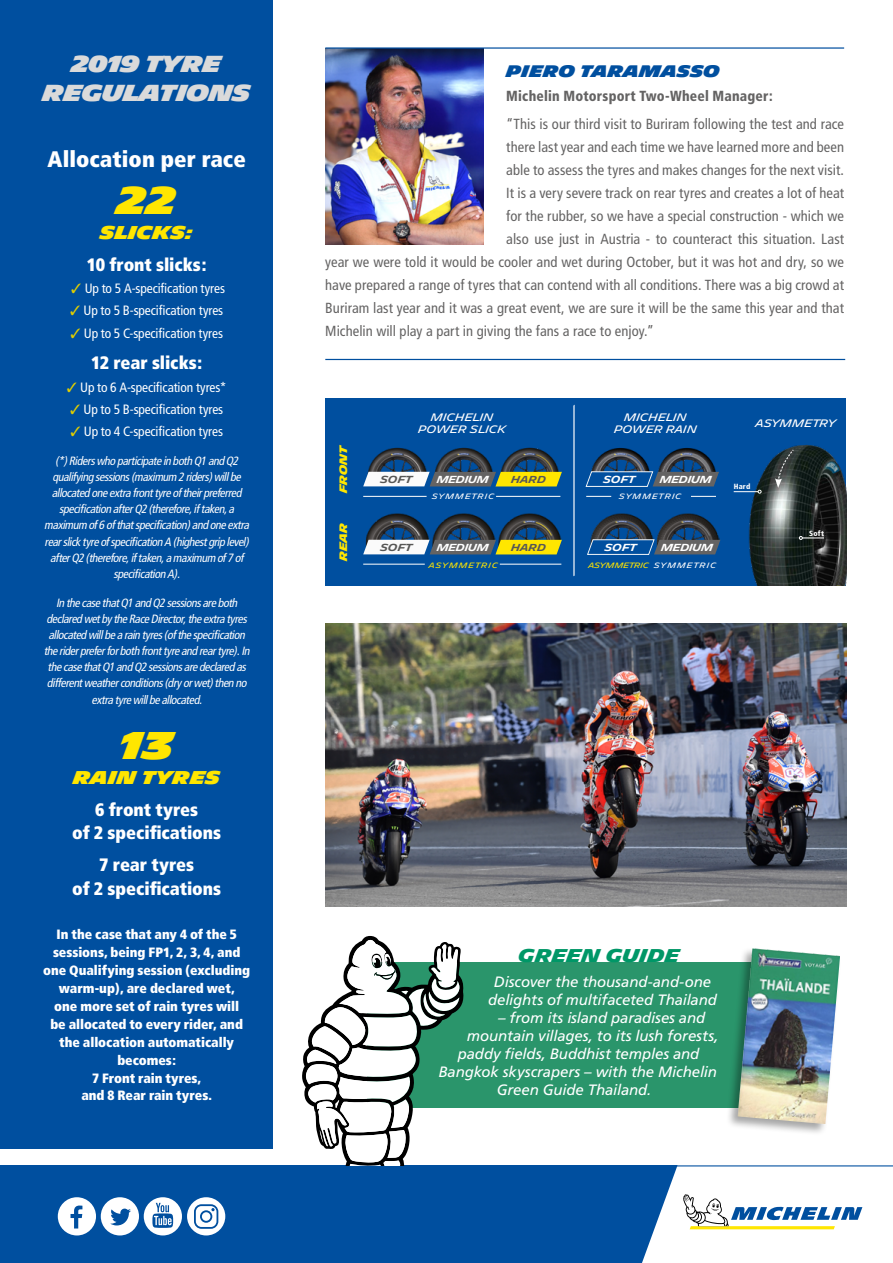
<style>
.page{position:relative;width:893px;height:1263px;background:#fff}
.page>*{position:absolute;margin:0;border:0;box-sizing:border-box;transform-origin:0 0}
.t1{font:900 37.5px "Michelin";color:#ffe600}
.t2{font:900 22.5px/28.8px "Michelin";letter-spacing:-.025em;color:#dadada;text-align:center}
.t3{font:900 condensed 22.5px "Frutiger";color:#fff}
.t4{font:900 condensed 18px/23.4px "Frutiger";letter-spacing:-.005em;color:#fff;text-align:center}
.t5{font:900 18px "Michelin";letter-spacing:-.01em;color:#ffe600}
.t6{font:700 18px "Michelin";color:#009767}
.t7{font:900 16.2px "Michelin";letter-spacing:-.005em;color:#004f9f}
.t8{font:italic 15px/18px "Frutiger";letter-spacing:-.005em;color:#fff;text-align:center}
.t9{font:condensed 14.55px "Frutiger";letter-spacing:.005em;color:#646363}
.t10{font:900 condensed 14.55px "Frutiger";letter-spacing:.015em;color:#646363;scale:.94 1}
.t11{font:900 condensed 13.5px/18px "Frutiger";letter-spacing:-.005em;color:#fff;text-align:center}
.t12{font:condensed 13.5px "Frutiger";letter-spacing:-.01em;color:#fff}
.t13{font:italic condensed 12px/16.2px "Frutiger";letter-spacing:-.03em;color:#fff;text-align:center}
.t14{font:10.5px/12.6px "Michelin";letter-spacing:-.005em;color:#fff;text-align:center}
.t15{font:700 10.5px "Michelin";color:#ffe600}
.t16{font:10.5px "Michelin";letter-spacing:-.025em;color:#fff}
.t17{font:600 9.9px "Michelin";letter-spacing:-.04em;color:#fff}
.t18{font:600 9.9px "Michelin";color:#575756}
.t19{font:7.5px "Michelin";letter-spacing:.12em;color:#fff}
.t20{font:7.5px "Michelin";letter-spacing:.125em;color:#ffe600}
.t21{font:7.5px "Michelin";color:#ffe600}
.t22{font:900 condensed 7.5px "Frutiger";letter-spacing:.03em;color:#fff}
.s1{color:#e1ce00}
</style>
<div class="page">
<div style="left:0;top:1165px;width:893px;height:98px;background:#004f9f"></div>
<svg style="left:58px;top:1197px;width:124px;height:38px"></svg>
<svg style="left:642px;top:1165px;width:251px;height:98px;background:#dce6eb"></svg>
<div style="left:187px;top:1197px;width:38px;height:38px;background:#fff;border-radius:50%"></div>
<svg style="left:194px;top:1204px;width:24px;height:25px"></svg>
<img style="left:325px;top:49px;width:158px;height:196px">
<div style="left:0;top:0;width:272px;height:1148px;background:#004f9f"></div>
<hr style="left:325px;top:47px;width:519px;height:2px;background:#004f9f">
<hr style="left:325px;top:359px;width:520px;height:1px;background:#004f9f">
<div style="left:325px;top:398px;width:521px;height:187px;background:#004f9f"></div>
<div style="left:367px;top:962px;width:457px;height:146px;background:#2a956b"></div>
<svg style="left:302px;top:936px;width:162px;height:229px"></svg>
<img style="left:748px;top:444px;width:98px;height:141px">
<svg style="left:573px;top:405px;width:2px;height:171px"></svg>
<hr style="left:363px;top:564px;width:62px;height:1px;background:#fff">
<hr style="left:500px;top:564px;width:61px;height:1px;background:#fff">
<svg style="left:586px;top:496px;width:25px;height:1px"></svg>
<svg style="left:691px;top:496px;width:25px;height:1px"></svg>
<svg style="left:799px;top:536px;width:25px;height:4px"></svg>
<svg style="left:734px;top:490px;width:27px;height:3px"></svg>
<svg style="left:775px;top:449px;width:19px;height:39px"></svg>
<img style="left:368px;top:447px;width:61px;height:25px">
<img style="left:366px;top:513px;width:63px;height:27px">
<img style="left:435px;top:447px;width:60px;height:25px">
<img style="left:432px;top:513px;width:63px;height:27px">
<img style="left:501px;top:447px;width:60px;height:25px">
<img style="left:498px;top:513px;width:63px;height:27px">
<svg style="left:363px;top:472px;width:199px;height:14px;background:#bab877"></svg>
<svg style="left:363px;top:540px;width:199px;height:14px;background:#bab776"></svg>
<img style="left:591px;top:448px;width:59px;height:23px">
<img style="left:590px;top:513px;width:63px;height:26px">
<img style="left:658px;top:448px;width:58px;height:23px">
<img style="left:657px;top:513px;width:63px;height:26px">
<svg style="left:586px;top:471px;width:133px;height:16px"></svg>
<svg style="left:587px;top:539px;width:133px;height:16px"></svg>
<hr style="left:363px;top:496px;width:64px;height:1px;background:#fff">
<hr style="left:496px;top:496px;width:64px;height:1px;background:#fff">
<img style="left:325px;top:623px;width:521px;height:283px">
<div style="left:725px;top:947px;width:116px;height:189px;background:#000;opacity:.35"></div>
<img style="left:738px;top:948px;width:102px;height:176px">
<h2 class="t2" style="left:43px;top:50px;width:210px">2019 TYRE<br>REGULATIONS</h2>
<h2 class="t3" style="left:48px;top:145px;width:200px">Allocation per race</h2>
<h1 class="t1" style="left:117px;top:178px;width:60px">22</h1>
<h3 class="t5" style="left:100px;top:222px;width:95px">SLICKS:</h3>
<h3 class="t4" style="left:87px;top:253px;width:121px">10 front slicks:</h3>
<p class="t12" style="left:71px;top:281px;width:155px"><span class="s1">✓</span> Up to 5 A-specification tyres</p>
<p class="t12" style="left:70px;top:303px;width:155px"><span class="s1">✓</span> Up to 5 B-specification tyres</p>
<p class="t12" style="left:70px;top:325px;width:154px"><span class="s1">✓</span> Up to 5 C-specification tyres</p>
<h3 class="t4" style="left:91px;top:351px;width:113px">12 rear slicks:</h3>
<p class="t12" style="left:67px;top:379px;width:161px"><span class="s1">✓</span> Up to 6 A-specification tyres*</p>
<p class="t12" style="left:70px;top:401px;width:155px"><span class="s1">✓</span> Up to 5 B-specification tyres</p>
<p class="t12" style="left:70px;top:423px;width:154px"><span class="s1">✓</span> Up to 4 C-specification tyres</p>
<p class="t13" style="left:44px;top:453px;width:209px">(*)RiderswhoparticipateinbothQ1andQ2 qualifyingsessions(maximum 2riders)willbe allocatedoneextrafronttyreoftheirpreferred specificationafterQ2(therefore,iftaken,a maximum of6ofthatspecification)andoneextra rearslicktyreofspecificationA (highestgriplevel) afterQ2(therefore,iftaken,amaximum of7of specificationA).</p>
<p class="t13" style="left:44px;top:595px;width:210px">InthecasethatQ1andQ2sessionsareboth declaredwetby theRaceDirector,theextratyres allocatedwillbearaintyres(ofthespecification theriderpreferforbothfronttyreandreartyre).In thecasethatQ1andQ2sessionsaredeclaredas differentweatherconditions(dry orwet)thenno extratyrewillbeallocated.</p>
<h1 class="t1" style="left:120px;top:724px;width:55px">13</h1>
<h3 class="t5" style="left:73px;top:767px;width:149px">RAIN TYRES</h3>
<h3 class="t4" style="left:72px;top:798px;width:151px">6 front tyres<br>of 2 specifications</h3>
<h3 class="t4" style="left:72px;top:853px;width:151px">7 rear tyres<br>of 2 specifications</h3>
<p class="t11" style="left:43px;top:925px;width:209px">In the case that any 4 of the 5 sessions, being FP1, 2, 3, 4, and one Qualifying session (excluding warm-up), are declared wet,<br>one more set of rain tyres will<br>be allocated to every rider, and the allocation automatically becomes:<br>7 Front rain tyres,<br>and 8 Rear rain tyres.</p>
<h3 class="t7" style="left:506px;top:62px;width:215px">PIERO TARAMASSO</h3>
<p class="t10" style="left:506px;top:87px;width:285px">Michelin Motorsport Two-Wheel Manager:</p>
<p class="t9" style="left:506px;top:115px;width:339px">“This is our third visit to Buriram following the test and race</p>
<p class="t9" style="left:506px;top:138px;width:339px">there last year and each time we have learned more and been</p>
<p class="t9" style="left:506px;top:161px;width:339px">able to assess the tyres and makes changes for the next visit.</p>
<p class="t9" style="left:506px;top:184px;width:339px">It is a very severe track on rear tyres and creates a lot of heat</p>
<p class="t9" style="left:506px;top:207px;width:339px">for the rubber, so we have a special construction - which we</p>
<p class="t9" style="left:506px;top:230px;width:339px">also use just in Austria - to counteract this situation. Last</p>
<p class="t9" style="left:325px;top:253px;width:520px">year we were told it would be cooler and wet during October, but it was hot and dry, so we</p>
<p class="t9" style="left:325px;top:276px;width:520px">have prepared a range of tyres that can contend with all conditions. There was a big crowd at</p>
<p class="t9" style="left:325px;top:299px;width:520px">Buriram last year and it was a great event, we are sure it will be the same this year and that</p>
<p class="t9" style="left:325px;top:322px;width:330px">Michelin will play a part in giving the fans a race to enjoy.”</p>
<p class="t15" style="left:337px;top:493px;width:50px;rotate:-90deg">FRONT</p>
<p class="t15" style="left:337px;top:561px;width:40px;rotate:-90deg">REAR</p>
<p class="t14" style="left:418px;top:411px;width:90px">MICHELIN<br>POWER SLICK</p>
<p class="t14" style="left:614px;top:411px;width:85px">MICHELIN<br>POWER RAIN</p>
<p class="t18" style="left:380px;top:473px;width:34px">SOFT</p>
<p class="t17" style="left:437px;top:474px;width:54px">MEDIUM</p>
<p class="t18" style="left:511px;top:473px;width:37px">HARD</p>
<p class="t17" style="left:603px;top:473px;width:34px">SOFT</p>
<p class="t17" style="left:660px;top:474px;width:54px">MEDIUM</p>
<p class="t19" style="left:432px;top:492px;width:64px">SYMMETRIC</p>
<p class="t19" style="left:619px;top:492px;width:64px">SYMMETRIC</p>
<p class="t18" style="left:380px;top:541px;width:34px">SOFT</p>
<p class="t17" style="left:437px;top:541px;width:54px">MEDIUM</p>
<p class="t18" style="left:511px;top:541px;width:37px">HARD</p>
<p class="t17" style="left:605px;top:541px;width:34px">SOFT</p>
<p class="t17" style="left:661px;top:541px;width:54px">MEDIUM</p>
<p class="t20" style="left:429px;top:560px;width:71px">ASYMMETRIC</p>
<p class="t21" style="left:588px;top:560px;width:62px">ASYMMETRIC</p>
<p class="t19" style="left:654px;top:560px;width:64px">SYMMETRIC</p>
<p class="t16" style="left:755px;top:417px;width:82px">ASYMMETRY</p>
<p class="t22" style="left:734px;top:482px;width:18px">Hard</p>
<p class="t22" style="left:809px;top:529px;width:16px">Soft</p>
<h3 class="t6" style="left:518px;top:945px;width:163px">GREEN GUIDE</h3>
<p class="t8" style="left:488px;top:972px;width:230px">Discover the thousand-and-one delights of multifaceted Thailand</p>
<p class="t8" style="left:498px;top:1008px;width:209px">– from its island paradises and</p>
<p class="t8" style="left:467px;top:1026px;width:253px">mountain villages, to its lush forests,</p>
<p class="t8" style="left:458px;top:1044px;width:243px">paddy fields, Buddhist temples and</p>
<p class="t8" style="left:438px;top:1062px;width:280px">Bangkok skyscrapers – with the Michelin</p>
<p class="t8" style="left:497px;top:1080px;width:156px">Green Guide Thailand.</p>
</div>
